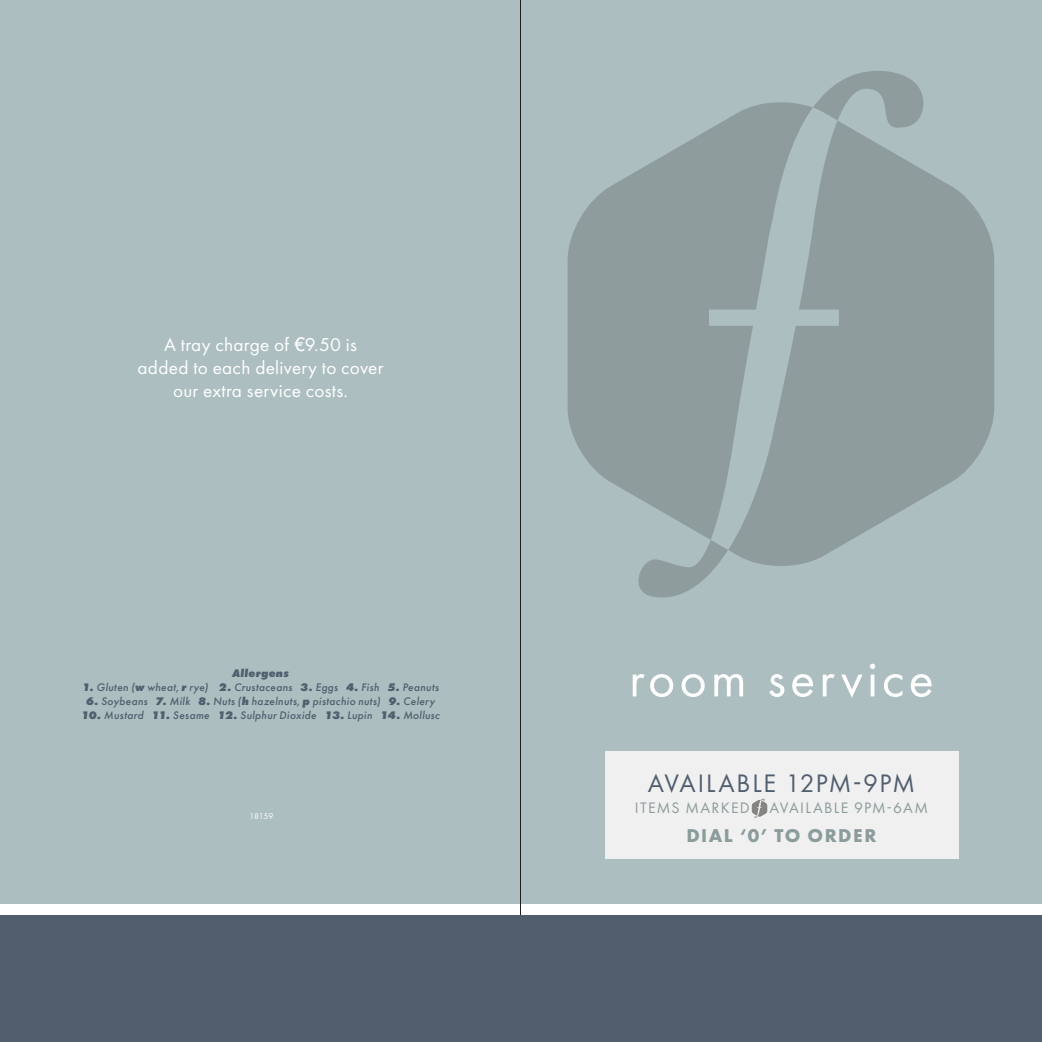
<style>
.page{position:relative;width:1042px;height:1042px;background:#fff}
.page>*{position:absolute;margin:0;border:0;box-sizing:border-box;transform-origin:0 0}
.t1{font:52.5px "Futura PT";letter-spacing:.075em;color:#fff}
.t2{font:26.25px "Futura PT";letter-spacing:.055em;color:#515e6e}
.t3{font:19.25px/22.8px "Futura PT";letter-spacing:.015em;color:#fff;text-align:center}
.t4{font:700 19.25px "Futura PT";letter-spacing:.08em;color:#8c9b9c}
.t5{font:15.75px "Futura PT";letter-spacing:.08em;color:#8c9b9c}
.t6{font:italic 500 11.38px "Futura PT";letter-spacing:.025em;color:#515e6e}
.t7{font:italic 800 11.38px "Futura PT";letter-spacing:.025em;color:#515e6e}
.t8{font:8.75px "Futura PT";letter-spacing:-.035em;color:#fff}
.s1{font-family:"Helvetica Neue"}
.s2{font-weight:800}
</style>
<div class="page">
<div style="left:0;top:0;width:1042px;height:903px;background:#adbec0"></div>
<div style="left:0;top:915px;width:1042px;height:127px;background:#515e6e"></div>
<svg style="left:567px;top:71px;width:427px;height:526px;fill:#8e9c9e"></svg>
<div style="left:604px;top:751px;width:354px;height:107px;background:#f0f0f0"></div>
<svg style="left:752px;top:799px;width:15px;height:19px"></svg>
<h3 class="t3" style="left:138px;top:333px;width:247px">A tray charge of <span class="s1">€</span>9.50 is added to each delivery to cover our extra service costs.</h3>
<p class="t7" style="left:232px;top:665px;width:58px">Allergens</p>
<p class="t6" style="left:82px;top:680px;width:358px"><span class="s2">1.</span> Gluten (<span class="s2">w</span> wheat, <span class="s2">r</span> rye) <span class="s2">2.</span> Crustaceans <span class="s2">3.</span> Eggs <span class="s2">4.</span> Fish <span class="s2">5.</span> Peanuts</p>
<p class="t6" style="left:86px;top:694px;width:350px"><span class="s2">6.</span> Soybeans <span class="s2">7.</span> Milk <span class="s2">8.</span> Nuts (<span class="s2">h</span> hazelnuts, <span class="s2">p</span> pistachio nuts) <span class="s2">9.</span> Celery</p>
<p class="t6" style="left:81px;top:708px;width:360px"><span class="s2">10.</span> Mustard <span class="s2">11.</span> Sesame <span class="s2">12.</span> Sulphur Dioxide <span class="s2">13.</span> Lupin <span class="s2">14.</span> Mollusc</p>
<p class="t8" style="left:249px;top:811px;width:25px">18159</p>
<h1 class="t1" style="left:629px;top:648px;width:306px">room service</h1>
<h2 class="t2" style="left:648px;top:767px;width:269px">AVAILABLE 12PM-9PM</h2>
<h3 class="t5" style="left:635px;top:798px;width:295px">ITEMS MARKED AVAILABLE 9PM-6AM</h3>
<h3 class="t4" style="left:686px;top:823px;width:192px">DIAL ‘0’ TO ORDER</h3>
</div>
